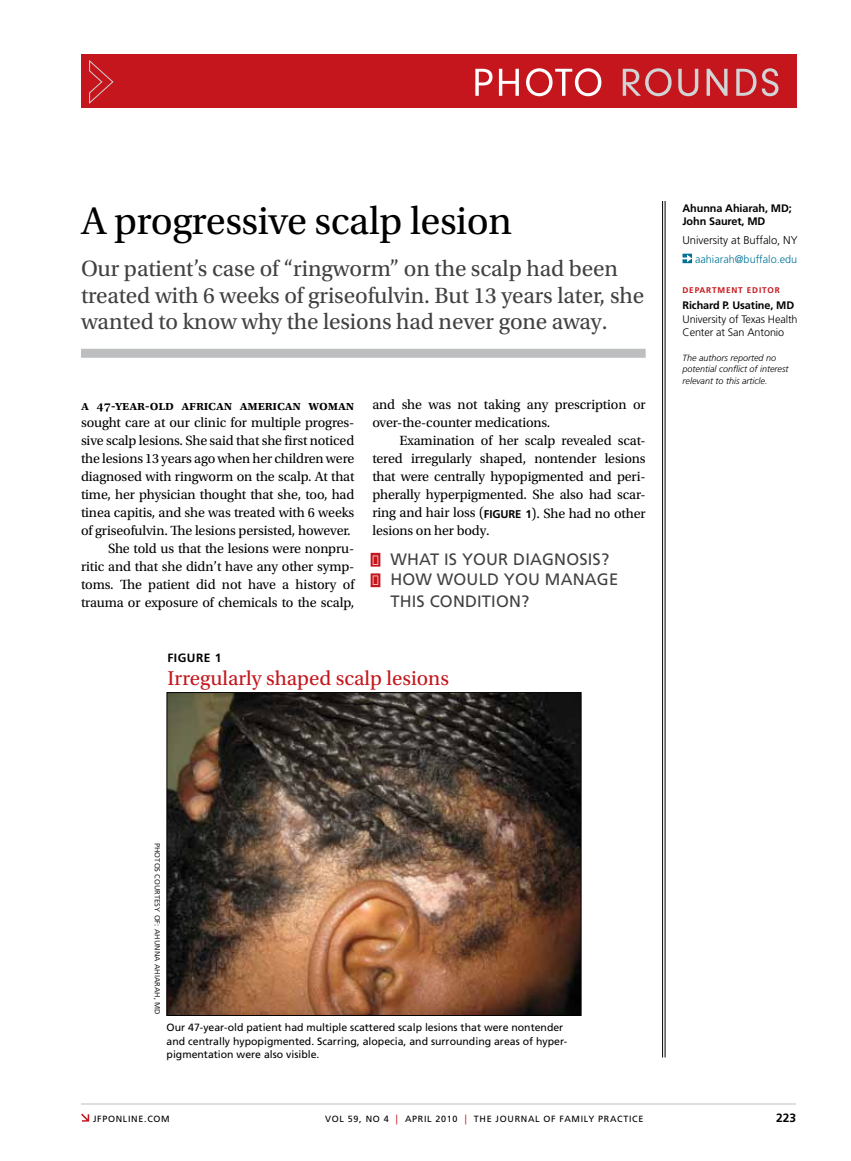
<style>
.page{position:relative;width:851px;height:1161px;background:#fff}
.page>*{position:absolute;margin:0;border:0;box-sizing:border-box;transform-origin:0 0}
.t1{font:40.5px "Utopia Std";letter-spacing:-.01em;color:#000}
.t2{font:23.25px/26.2px "Utopia Std";letter-spacing:-.005em;color:#414042}
.t3{font:21px "Utopia Std";color:#c4161c}
.t4{font:16.5px/21.6px "Frutiger LT Std";letter-spacing:.01em;color:#414042}
.t5{font:14.1px/18px "Utopia Std";letter-spacing:-.01em;color:#000;text-align:right}
.t6{font:600 14.1px "Utopia Std";letter-spacing:-.01em;color:#000}
.t7{font:700 12px "Frutiger LT Std";letter-spacing:.02em;color:#000}
.t8{font:300 11.25px "Frutiger LT Std";letter-spacing:-.005em;color:#000}
.t9{font:700 10.8px/13.5px "Frutiger LT Std";letter-spacing:-.01em;color:#000}
.t10{font:300 10.8px/13.5px "Frutiger LT Std";letter-spacing:-.01em;color:#000}
.t11{font:300 10.8px "Frutiger LT Std";color:#007296}
.t12{font:10.5px/13.5px "Frutiger LT Std";color:#000}
.t13{font:italic 300 9px/11.2px "Frutiger LT Std";color:#000}
.t14{font:9px "Frutiger LT Std";letter-spacing:.075em;color:#000}
.t15{font:700 8.25px "Frutiger LT Std";letter-spacing:.1em;color:#c4161c}
.t16{font:7.5px "Frutiger LT Std";letter-spacing:.01em;color:#292829}
.s1{font-family:"Frutiger LT Std";font-weight:700;font-size:11.25px}
.s2{color:#fff}
.s3{font-size:9.9px;color:#c4161c}
</style>
<div class="page">
<svg style="left:81px;top:1114px;width:8px;height:8px"></svg>
<hr style="left:81px;top:1104px;width:715px;height:1px;background:#bcbec0">
<div style="left:81px;top:54px;width:715px;height:54px;background:#c4161c"></div>
<svg style="left:475px;top:68px;width:126px;height:28px"></svg>
<svg style="left:622px;top:68px;width:156px;height:28px"></svg>
<svg style="left:89px;top:60px;width:25px;height:44px"></svg>
<svg style="left:682px;top:254px;width:10px;height:9px"></svg>
<svg style="left:370px;top:552px;width:11px;height:36px"></svg>
<hr style="left:664px;top:201px;width:1px;height:857px;background:#000">
<hr style="left:662px;top:201px;width:1px;height:857px;background:#000">
<div style="left:81px;top:349px;width:564px;height:9px;background:#bcbec0"></div>
<img style="left:168px;top:694px;width:411px;height:320px">
<div style="left:166px;top:692px;width:415px;height:324px;border:1px solid #000"></div>
<h1 class="t1" style="left:81px;top:199px;width:432px">A progressive scalp lesion</h1>
<h2 class="t2" style="left:81px;top:256px;width:564px">Our patient’s case of “ringworm” on the scalp had been treated with 6 weeks of griseofulvin. But 13 years later, she wanted to know why the lesions had never gone away.</h2>
<p class="t6" style="left:81px;top:397px;width:275px">a 47-year-old african american woman</p>
<p class="t5" style="left:81px;top:414px;width:275px">sought care at our clinic for multiple progres&shy;sive scalp lesions. She said that she first noticed the lesions 13 years ago when her children were diagnosed with ringworm on the scalp. At that time, her physician thought that she, too, had tinea capitis, and she was treated with 6 weeks of griseofulvin. The lesions persisted, however.<br>She told us that the lesions were nonpru-<br>ritic and that she didn’t have any other symp&shy;toms. The patient did not have a history of trauma or exposure of chemicals to the scalp,</p>
<p class="t5" style="left:372px;top:396px;width:275px;text-align:left">and she was not taking any prescription or over-the-counter medications.</p>
<p class="t5" style="left:372px;top:432px;width:275px;text-align:justify;text-indent:27px">Examination of her scalp revealed scat&shy;tered irregularly shaped, nontender lesions that were centrally hypopigmented and peri&shy;pherally hyperpigmented. She also had scar&shy;ring and hair loss (<span class="s1">FIGURE 1</span>). She had no other lesions on her body.</p>
<p class="t4" style="left:372px;top:548px;width:238px"><span class="s2">●</span> What is your diagnosis?</p>
<p class="t4" style="left:390px;top:569px;width:229px;text-indent:-18px"><span class="s2">●</span> H ow would you manage this condition?</p>
<p class="t7" style="left:167px;top:651px;width:15px">Figu</p>
<p class="t7" style="left:196px;top:651px;width:27px">re 1</p>
<h3 class="t3" style="left:167px;top:667px;width:283px">Irregularly shaped scalp lesions</h3>
<p class="t9" style="left:682px;top:201px;width:111px">Ahunna Ahiarah, MD;<br>John Sauret, MD</p>
<p class="t8" style="left:682px;top:234px;width:117px">University at Buffalo, NY</p>
<p class="t11" style="left:695px;top:253px;width:104px">aahiarah@buffalo.edu</p>
<p class="t15" style="left:682px;top:285px;width:98px">Departm ent EDITOR</p>
<p class="t9" style="left:682px;top:299px;width:113px">Richard P. Usatine, MD</p>
<p class="t10" style="left:682px;top:313px;width:117px">University of Texas Health<br>Center at San Antonio</p>
<p class="t13" style="left:682px;top:353px;width:108px">The authors reported no potential conflict of interest relevant to this article.</p>
<p class="t16" style="left:162px;top:843px;width:173px;rotate:90deg">photos COURTESY OF: Ahunna Ahiarah, MD</p>
<p class="t12" style="left:166px;top:1021px;width:402px">Our 47-year-old patient had multiple scattered scalp lesions that were nontender and centrally hypopigmented. Scarring, alopecia, and surrounding areas of hyper&shy;pigmentation were also visible.</p>
<p class="t14" style="left:93px;top:1113px;width:78px">jfponline.com</p>
<p class="t14" style="left:325px;top:1113px;width:280px">Vol 59, No 4 <span class="s3">|</span> APRIL 2010 <span class="s3">|</span> The Journal of Family Pra</p>
<p class="t14" style="left:617px;top:1113px;width:28px">ctice</p>
<p class="t7" style="left:776px;top:1111px;width:22px">223</p>
</div>
